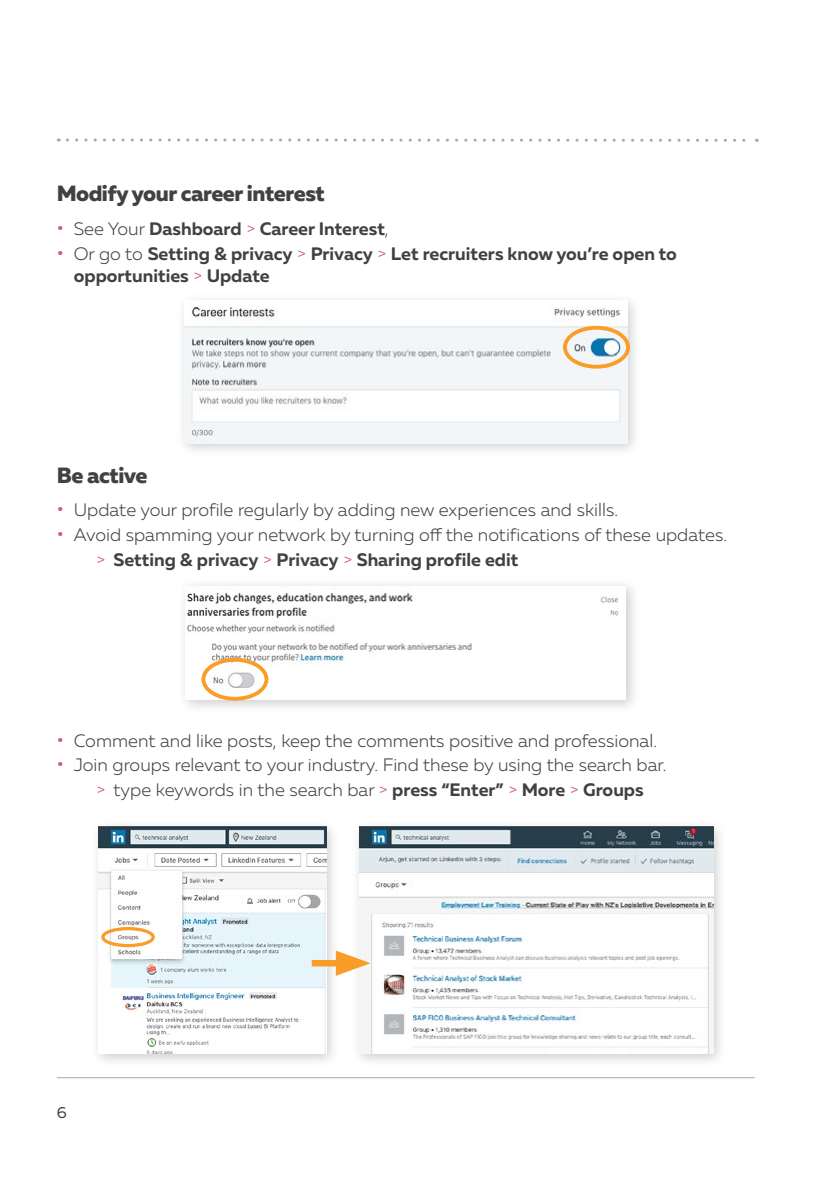
<style>
.page{position:relative;width:840px;height:1191px;background:#fff}
.page>*{position:absolute;margin:0;border:0;box-sizing:border-box;transform-origin:0 0}
.t1{font:800 22px "Muller";letter-spacing:-.02em;color:#414042}
.t2{font:300 18px/24.8px "Muller";color:#414042}
.t3{font:700 18px/22px "Muller";color:#414042}
.t4{font:16px "Muller";color:#414042}
.s1{font-weight:500;font-size:20px;color:#cc558e}
.s2{font-weight:300}
.s3{font-weight:300;color:#cc558e}
.s4{color:#cc558e}
.s5{font-weight:700}
</style>
<div class="page">
<hr style="left:57px;top:1077px;width:697px;height:1px;background:#a7a9ac">
<div style="left:176px;top:293px;width:465px;height:165px;background:#000;opacity:.2"></div>
<img style="left:184px;top:301px;width:443px;height:142px">
<div style="left:177px;top:578px;width:462px;height:136px;background:#000;opacity:.2"></div>
<img style="left:185px;top:586px;width:440px;height:114px">
<svg style="left:67px;top:138px;width:690px;height:4px"></svg>
<div style="left:562px;top:326px;width:67px;height:43px;border:4px solid #f99d28;border-radius:50%"></div>
<div style="left:201px;top:658px;width:67px;height:42px;border:4px solid #f99d28;border-radius:50%"></div>
<div style="left:89px;top:818px;width:251px;height:250px;background:#000;opacity:.2"></div>
<img style="left:98px;top:827px;width:228px;height:226px">
<div style="left:350px;top:818px;width:377px;height:250px;background:#000;opacity:.2"></div>
<img style="left:359px;top:827px;width:353px;height:226px">
<div style="left:101px;top:927px;width:54px;height:20px;border:3px solid #f99d28;border-radius:50%"></div>
<div style="left:311px;top:960px;width:37px;height:6px;background:#f99d28"></div>
<svg style="left:335px;top:950px;width:35px;height:26px"></svg>
<p class="t1" style="left:57px;top:180px;width:269px">Modify your career interest</p>
<p class="t3" style="left:57px;top:217px;width:333px"><span class="s1">•</span> <span class="s2">See Your</span> Dashboard <span class="s3">&gt;</span> Career Interest<span class="s2">,</span></p>
<p class="t3" style="left:74px;top:242px;width:604px;text-indent:-17px"><span class="s1">•</span> <span class="s2">Or go to</span> Setting &amp; privacy <span class="s3">&gt;</span> Privacy <span class="s3">&gt;</span> Let recruiters know you’re open to opportunities <span class="s3">&gt;</span> Update</p>
<p class="t1" style="left:57px;top:461px;width:92px">Be active</p>
<p class="t2" style="left:57px;top:497px;width:562px"><span class="s1">•</span> Update your profile regularly by adding new experiences and skills.</p>
<p class="t2" style="left:96px;top:522px;width:631px;text-indent:-40px"><span class="s1">•</span> Avoid spamming your network by turning off the notifications of these updates. <span class="s4">&gt;</span> <span class="s5">Setting &amp; privacy</span> <span class="s4">&gt;</span> <span class="s5">Privacy</span> <span class="s4">&gt;</span> <span class="s5">Sharing profile edit</span></p>
<p class="t2" style="left:57px;top:727px;width:601px"><span class="s1">•</span> Comment and like posts, keep the comments positive and professional.</p>
<p class="t2" style="left:96px;top:752px;width:571px;text-indent:-40px"><span class="s1">•</span> Join groups relevant to your industry. Find these by using the search bar. <span class="s4">&gt;</span> type keywords in the search bar <span class="s4">&gt;</span> <span class="s5">press “Enter”</span> <span class="s4">&gt;</span> <span class="s5">More</span> <span class="s4">&gt;</span> <span class="s5">Groups</span></p>
<p class="t4" style="left:57px;top:1102px;width:11px">6</p>
</div>
